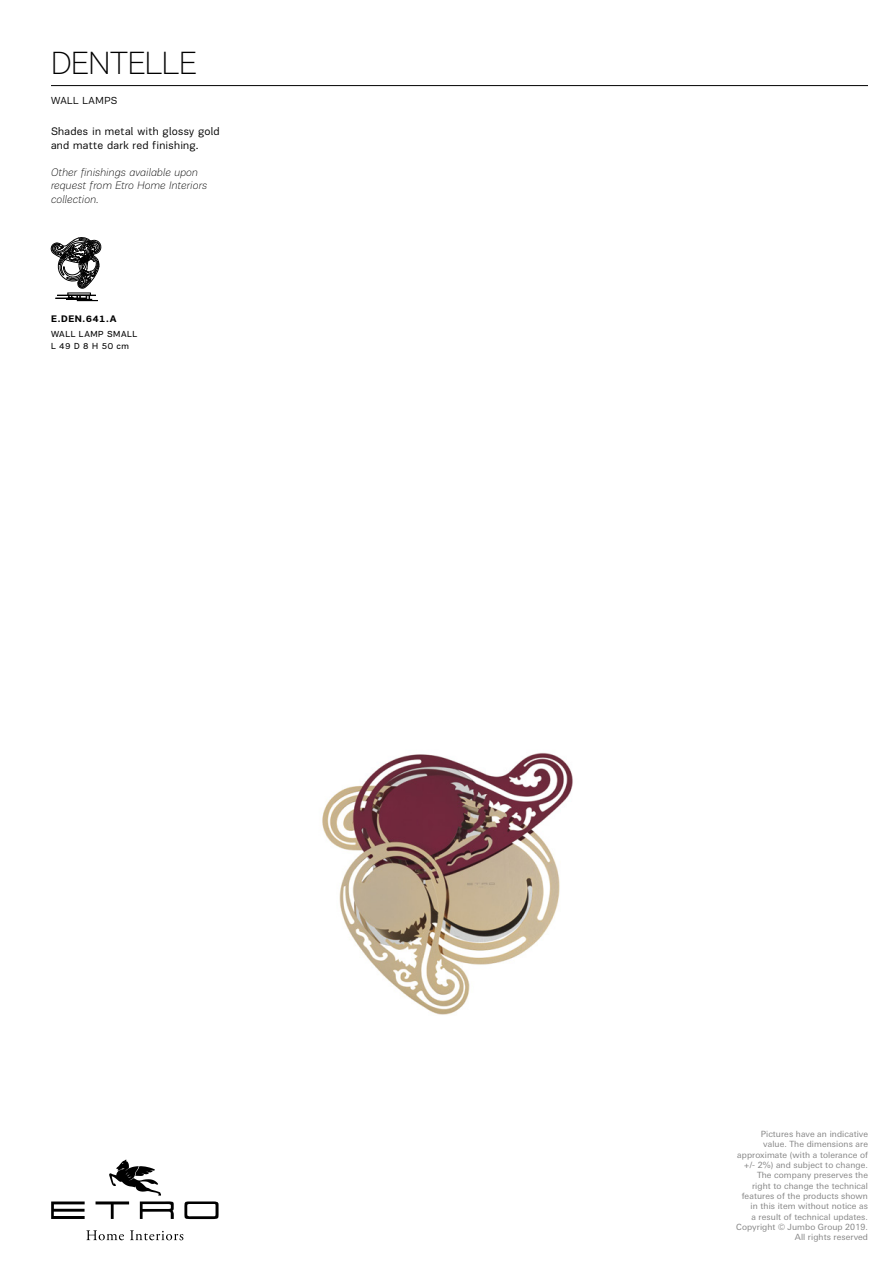
<style>
.page{position:relative;width:893px;height:1263px;background:#fff}
.page>*{position:absolute;margin:0;border:0;box-sizing:border-box;transform-origin:0 0}
.t1{font:100 33px "Encore Sans Pro PF";color:#000}
.t2{font:italic 100 11.25px/13.5px "Encore Sans Pro PF";letter-spacing:.015em;color:#000}
.t3{font:11.25px/13.5px "Encore Sans Pro PF";letter-spacing:.025em;color:#000}
.t4{font:10.5px "Encore Sans Pro PF";letter-spacing:.05em;color:#000}
.t5{font:700 9.75px "Encore Sans Pro PF";letter-spacing:.045em;color:#000}
.t6{font:9px/12px "Encore Sans Pro PF";letter-spacing:.06em;color:#000}
.t7{font:8.55px/10.4px "Linotype Univers Basic";letter-spacing:.01em;color:#868686;text-align:right}
</style>
<div class="page">
<img style="left:322px;top:752px;width:251px;height:263px">
<hr style="left:51px;top:85px;width:817px;height:1px;background:#000">
<svg style="left:51px;top:237px;width:50px;height:52px"></svg>
<div style="left:57px;top:295px;width:39px;height:1px;border:1px solid #000"></div>
<div style="left:55px;top:298px;width:31px;height:1px;border:1px solid #000"></div>
<svg style="left:66px;top:295px;width:32px;height:6px"></svg>
<svg style="left:109px;top:1159px;width:52px;height:36px"></svg>
<svg style="left:96px;top:1201px;width:33px;height:18px"></svg>
<svg style="left:140px;top:1201px;width:34px;height:18px"></svg>
<svg style="left:51px;top:1201px;width:34px;height:18px"></svg>
<svg style="left:184px;top:1201px;width:35px;height:18px"></svg>
<svg style="left:86px;top:1230px;width:38px;height:10px"></svg>
<svg style="left:130px;top:1230px;width:53px;height:10px"></svg>
<h1 class="t1" style="left:51px;top:44px;width:147px">DENTELLE</h1>
<p class="t4" style="left:51px;top:95px;width:68px">WALL LAMPS</p>
<h2 class="t3" style="left:51px;top:125px;width:170px">Shades in metal with glossy gold and matte dark red finishing.</h2>
<h2 class="t2" style="left:51px;top:165px;width:158px">Other finishings available upon request from Etro Home Interiors collection.</h2>
<p class="t5" style="left:51px;top:313px;width:67px">E.DEN.641.A</p>
<p class="t6" style="left:51px;top:328px;width:88px">WALL LAMP SMALL<br>L 49 D 8 H 50 cm</p>
<p class="t7" style="left:736px;top:1129px;width:133px">Pictures have an indicative value. The dimensions are approximate (with a tolerance of +/- 2%) and subject to change.<br>The company preserves the right to change the technical features of the products shown in this item without notice as<br>a result of technical updates.<br>Copyright © Jumbo Group 2019.<br>All rights reserved</p>
</div>
